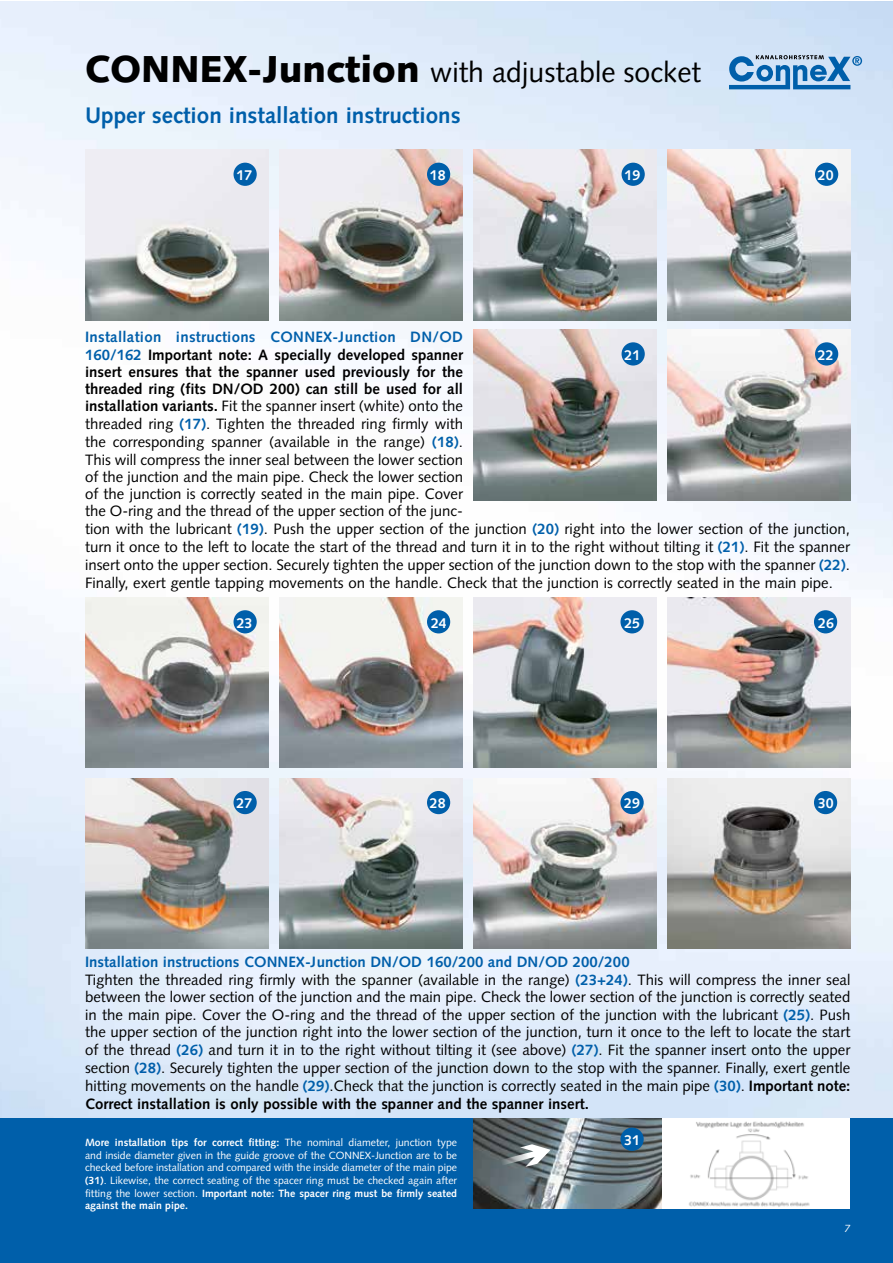
<style>
.page{position:relative;width:893px;height:1263px;background:#fff}
.page>*{position:absolute;margin:0;border:0;box-sizing:border-box;transform-origin:0 0}
.t1{font:28.5px "Syntax LTCE";color:#000}
.t2{font:700 22.5px "Syntax LTCE";color:#005faa}
.t3{font:15px/17.5px "Syntax LTCE";color:#000}
.t4{font:700 14.25px "Syntax LTCE";color:#fff}
.t5{font:10.5px/12.6px "Syntax LTCE";color:#fff;text-align:justify}
.t6{font:italic 10.5px "Syntax LTCE";color:#fff}
.s1{font-weight:900;font-size:37.5px}
.s2{font-weight:700;color:#005faa}
.s3{font-weight:700}
</style>
<div class="page">
<img style="left:0;top:1px;width:892px;height:1117px">
<div style="left:0;top:1118px;width:892px;height:145px;background:#005faa"></div>
<img style="left:85px;top:150px;width:183px;height:170px">
<img style="left:85px;top:597px;width:183px;height:170px">
<img style="left:279px;top:150px;width:183px;height:170px">
<img style="left:279px;top:597px;width:183px;height:170px">
<img style="left:473px;top:150px;width:183px;height:170px">
<img style="left:473px;top:597px;width:183px;height:170px">
<img style="left:667px;top:150px;width:183px;height:170px">
<img style="left:667px;top:597px;width:183px;height:170px">
<div style="left:234px;top:610px;width:23px;height:23px;background:#005faa;border-radius:50%"></div>
<div style="left:427px;top:610px;width:23px;height:23px;background:#005faa;border-radius:50%"></div>
<div style="left:620px;top:610px;width:24px;height:23px;background:#005faa;border-radius:50%"></div>
<div style="left:814px;top:610px;width:23px;height:23px;background:#005faa;border-radius:50%"></div>
<img style="left:85px;top:778px;width:183px;height:170px">
<img style="left:279px;top:778px;width:183px;height:170px">
<img style="left:473px;top:778px;width:183px;height:170px">
<img style="left:473px;top:1118px;width:189px;height:91px">
<div style="left:662px;top:1118px;width:188px;height:91px;background:#fff"></div>
<img style="left:689px;top:1121px;width:121px;height:86px">
<img style="left:667px;top:778px;width:183px;height:170px">
<img style="left:473px;top:330px;width:183px;height:170px">
<img style="left:667px;top:330px;width:183px;height:170px">
<div style="left:427px;top:791px;width:23px;height:23px;background:#005faa;border-radius:50%"></div>
<div style="left:234px;top:791px;width:23px;height:23px;background:#005faa;border-radius:50%"></div>
<div style="left:620px;top:791px;width:24px;height:23px;background:#005faa;border-radius:50%"></div>
<div style="left:620px;top:1127px;width:24px;height:24px;background:#005faa;border-radius:50%"></div>
<div style="left:814px;top:791px;width:23px;height:23px;background:#005faa;border-radius:50%"></div>
<div style="left:234px;top:163px;width:23px;height:23px;background:#005faa;border-radius:50%"></div>
<div style="left:427px;top:163px;width:23px;height:23px;background:#005faa;border-radius:50%"></div>
<div style="left:622px;top:163px;width:23px;height:23px;background:#005faa;border-radius:50%"></div>
<div style="left:622px;top:342px;width:23px;height:23px;background:#005faa;border-radius:50%"></div>
<div style="left:815px;top:163px;width:23px;height:23px;background:#005faa;border-radius:50%"></div>
<div style="left:815px;top:342px;width:23px;height:23px;background:#005faa;border-radius:50%"></div>
<svg style="left:500px;top:1144px;width:51px;height:23px"></svg>
<svg style="left:729px;top:55px;width:133px;height:34px;background:#75a6d0"></svg>
<h1 class="t1" style="left:85px;top:55px;width:617px"><span class="s1">CONNEX-Junction</span> with adjustable socket</h1>
<h2 class="t2" style="left:85px;top:103px;width:377px">Upper section installation instructions</h2>
<p class="t4" style="left:236px;top:167px;width:17px">17</p>
<p class="t4" style="left:430px;top:167px;width:17px">18</p>
<p class="t4" style="left:624px;top:167px;width:17px">19</p>
<p class="t4" style="left:818px;top:167px;width:17px">20</p>
<p class="t3" style="left:85px;top:328px;width:767px"><span class="s2">Installation instructions CONNEX-Junction DN/OD<br>160/162</span> <span class="s3">Important note: A specially developed spanner<br>insert ensures that the spanner used previously for the<br>threaded ring (fits DN/OD 200) can still be used for all<br>installation variants.</span> Fit the spanner insert (white) onto the<br>threaded ring <span class="s2">(17)</span>. Tighten the threaded ring firmly with<br>the corresponding spanner (available in the range) <span class="s2">(18)</span>.<br>This will compress the inner seal between the lower section<br>of the junction and the main pipe. Check the lower section<br>of the junction is correctly seated in the main pipe. Cover<br>the O-ring and the thread of the upper section of the junc-<br>tion with the lubricant <span class="s2">(19)</span>. Push the upper section of the junction <span class="s2">(20)</span> right into the lower section of the junction, turn it once to the left to locate the start of the thread and turn it in to the right without tilting it <span class="s2">(21)</span>. Fit the spanner insert onto the upper section. Securely tighten the upper section of the junction down to the stop with the spanner <span class="s2">(22)</span>.<br>Finally, exert gentle tapping movements on the handle. Check that the junction is correctly seated in the main pipe.</p>
<p class="t4" style="left:624px;top:347px;width:17px">21</p>
<p class="t4" style="left:818px;top:347px;width:17px">22</p>
<p class="t4" style="left:237px;top:614px;width:17px">23</p>
<p class="t4" style="left:431px;top:614px;width:17px">24</p>
<p class="t4" style="left:624px;top:614px;width:17px">25</p>
<p class="t4" style="left:818px;top:614px;width:17px">26</p>
<p class="t4" style="left:236px;top:795px;width:17px">27</p>
<p class="t4" style="left:430px;top:795px;width:17px">28</p>
<p class="t4" style="left:624px;top:795px;width:17px">29</p>
<p class="t4" style="left:818px;top:795px;width:17px">30</p>
<p class="t3" style="left:85px;top:953px;width:767px"><span class="s2">Installation instructions CONNEX-Junction DN/OD 160/200 and DN/OD 200/200<br></span>Tighten the threaded ring firmly with the spanner (available in the range) <span class="s2">(23+24)</span>. This will compress the inner seal between the lower section of the junction and the main pipe. Check the lower section of the junction is correctly seated in the main pipe. Cover the O-ring and the thread of the upper section of the junction with the lubricant <span class="s2">(25)</span>. Push the upper section of the junction right into the lower section of the junction, turn it once to the left to locate the start of the thread <span class="s2">(26)</span> and turn it in to the right without tilting it (see above) <span class="s2">(27)</span>. Fit the spanner insert onto the upper section <span class="s2">(28)</span>. Securely tighten the upper section of the junction down to the stop with the spanner. Finally, exert gentle hitting movements on the handle <span class="s2">(29)</span>.Check that the junction is correctly seated in the main pipe <span class="s2">(30)</span>. <span class="s3">Important note:<br>Correct installation is only possible with the spanner and the spanner insert.</span></p>
<p class="t5" style="left:85px;top:1136px;width:374px"><span class="s3">More installation tips for correct fitting:</span> The nominal diameter, junction type and inside diameter given in the guide groove of the CONNEX-Junction are to be checked before installation and compared with the inside diameter of the main pipe <span class="s3">(31)</span>. Likewise, the correct seating of the spacer ring must be checked again after fitting the lower section. <span class="s3">Important note: The spacer ring must be firmly seated against the main pipe.</span></p>
<p class="t4" style="left:624px;top:1132px;width:17px">31</p>
<p class="t6" style="left:845px;top:1222px;width:7px">7</p>
</div>
